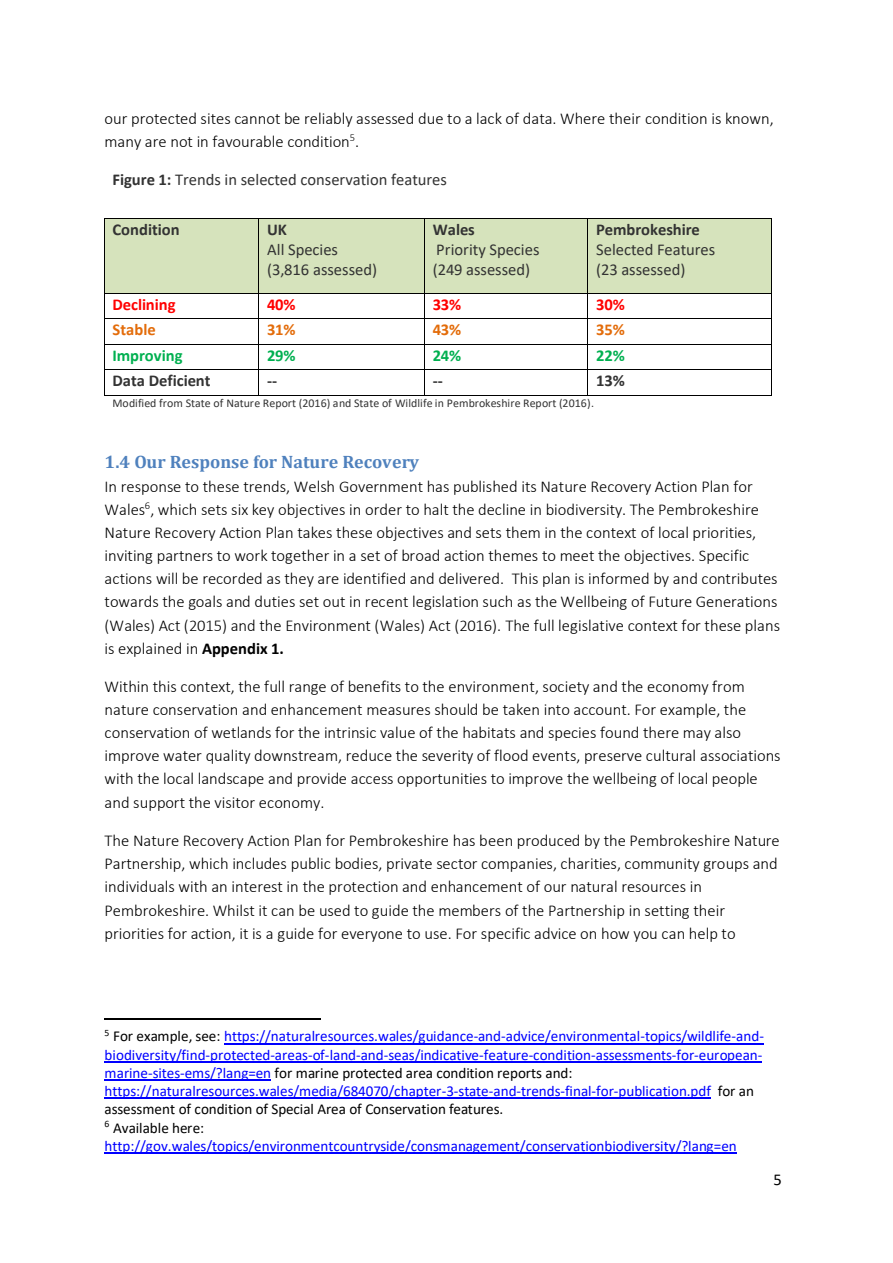
<style>
.page{position:relative;width:893px;height:1263px;background:#fff}
.page>*{position:absolute;margin:0;border:0;box-sizing:border-box;transform-origin:0 0}
.t1{font:700 18px "Cambria";color:#4f81bd}
.t2{font:300 16.5px/23.1px "Calibri";color:#000}
.t3{font:16.5px/20.1px "Calibri";color:#333}
.t4{font:700 16.5px "Calibri";color:#333}
.t5{font:700 16.5px "Calibri";letter-spacing:-.005em;color:#f00}
.t6{font:700 16.5px "Calibri";letter-spacing:-.005em;color:#00b050}
.t7{font:700 16.5px "Calibri";letter-spacing:-.005em;color:#e36c0a}
.t8{font:16.5px "Calibri";color:#000}
.t9{font:15.15px/18.3px "Calibri";color:#00f}
.t10{font:11.85px "Calibri";letter-spacing:.005em;color:#333}
.s1{font-weight:700}
.s2{color:#000}
</style>
<div class="page">
<div style="left:105px;top:219px;width:153px;height:75px;background:#d6e3bc"></div>
<div style="left:259px;top:219px;width:165px;height:75px;background:#d6e3bc"></div>
<div style="left:425px;top:219px;width:163px;height:75px;background:#d6e3bc"></div>
<div style="left:588px;top:219px;width:183px;height:75px;background:#d6e3bc"></div>
<hr style="left:106px;top:218px;width:152px;height:1px;background:#000">
<hr style="left:259px;top:218px;width:165px;height:1px;background:#000">
<hr style="left:425px;top:218px;width:163px;height:1px;background:#000">
<hr style="left:588px;top:218px;width:183px;height:1px;background:#000">
<hr style="left:104px;top:219px;width:1px;height:75px;background:#000">
<hr style="left:258px;top:219px;width:1px;height:75px;background:#000">
<hr style="left:424px;top:219px;width:1px;height:75px;background:#000">
<hr style="left:588px;top:219px;width:1px;height:75px;background:#000">
<hr style="left:771px;top:219px;width:1px;height:75px;background:#000">
<hr style="left:105px;top:294px;width:153px;height:1px;background:#000">
<hr style="left:259px;top:294px;width:165px;height:1px;background:#000">
<hr style="left:425px;top:294px;width:163px;height:1px;background:#000">
<hr style="left:588px;top:294px;width:183px;height:1px;background:#000">
<hr style="left:105px;top:318px;width:153px;height:1px;background:#000">
<hr style="left:259px;top:318px;width:165px;height:1px;background:#000">
<hr style="left:425px;top:318px;width:163px;height:1px;background:#000">
<hr style="left:588px;top:318px;width:183px;height:1px;background:#000">
<hr style="left:105px;top:344px;width:153px;height:1px;background:#000">
<hr style="left:259px;top:344px;width:165px;height:1px;background:#000">
<hr style="left:425px;top:344px;width:163px;height:1px;background:#000">
<hr style="left:588px;top:344px;width:183px;height:1px;background:#000">
<hr style="left:105px;top:369px;width:153px;height:1px;background:#000">
<hr style="left:259px;top:369px;width:165px;height:1px;background:#000">
<hr style="left:425px;top:369px;width:163px;height:1px;background:#000">
<hr style="left:588px;top:369px;width:183px;height:1px;background:#000">
<svg style="left:104px;top:294px;width:2px;height:102px"></svg>
<hr style="left:106px;top:395px;width:152px;height:1px;background:#000">
<svg style="left:258px;top:294px;width:1px;height:102px"></svg>
<hr style="left:259px;top:395px;width:165px;height:1px;background:#000">
<svg style="left:424px;top:294px;width:1px;height:102px"></svg>
<hr style="left:425px;top:395px;width:163px;height:1px;background:#000">
<hr style="left:588px;top:395px;width:183px;height:1px;background:#000">
<svg style="left:771px;top:294px;width:1px;height:102px"></svg>
<hr style="left:105px;top:1018px;width:216px;height:1px;background:#000">
<hr style="left:224px;top:1043px;width:540px;height:1px;background:#00f">
<hr style="left:105px;top:1061px;width:657px;height:1px;background:#00f">
<hr style="left:105px;top:1079px;width:166px;height:1px;background:#00f">
<hr style="left:105px;top:1098px;width:606px;height:1px;background:#00f">
<hr style="left:105px;top:1153px;width:632px;height:1px;background:#00f">
<p class="t2" style="left:105px;top:108px;width:671px">our protected sites cannot be reliably assessed due to a lack of data. Where their condition is known, many are not in favourable condition<sup>5</sup>.</p>
<p class="t3" style="left:112px;top:171px;width:336px"><span class="s1">Figure 1:</span> Trends in selected conservation features</p>
<p class="t4" style="left:112px;top:222px;width:69px">Condition</p>
<p class="t4" style="left:267px;top:222px;width:21px">UK</p>
<p class="t3" style="left:267px;top:241px;width:112px">All Species (3,816 assessed)</p>
<p class="t4" style="left:433px;top:222px;width:44px">Wales</p>
<p class="t3" style="left:433px;top:241px;width:108px">Priority Species (249 assessed)</p>
<p class="t4" style="left:596px;top:222px;width:105px">Pembrokeshire</p>
<p class="t3" style="left:596px;top:241px;width:121px">Selected Features (23 assessed)</p>
<p class="t5" style="left:112px;top:298px;width:65px">Declining</p>
<p class="t5" style="left:267px;top:298px;width:30px">40%</p>
<p class="t5" style="left:433px;top:298px;width:30px">33%</p>
<p class="t5" style="left:596px;top:298px;width:30px">30%</p>
<p class="t7" style="left:112px;top:323px;width:45px">Stable</p>
<p class="t7" style="left:267px;top:323px;width:30px">31%</p>
<p class="t7" style="left:433px;top:323px;width:30px">43%</p>
<p class="t7" style="left:596px;top:323px;width:30px">35%</p>
<p class="t6" style="left:112px;top:349px;width:72px">Improving</p>
<p class="t6" style="left:267px;top:349px;width:30px">29%</p>
<p class="t6" style="left:433px;top:349px;width:30px">24%</p>
<p class="t6" style="left:596px;top:349px;width:30px">22%</p>
<p class="t4" style="left:112px;top:373px;width:100px">Data Deficient</p>
<p class="t4" style="left:267px;top:373px;width:12px">--</p>
<p class="t4" style="left:433px;top:373px;width:12px">--</p>
<p class="t4" style="left:596px;top:373px;width:30px">13%</p>
<p class="t10" style="left:112px;top:398px;width:483px">Modified from State of Nature Report (2016) and State of Wildlife in Pembrokeshire Report (2016).</p>
<p class="t1" style="left:105px;top:451px;width:316px">1.4 Our Response for Nature Recovery</p>
<p class="t2" style="left:105px;top:476px;width:677px">In response to these trends, Welsh Government has published its Nature Recovery Action Plan for Wales<sup>6</sup>, which sets six key objectives in order to halt the decline in biodiversity. The Pembrokeshire Nature Recovery Action Plan takes these objectives and sets them in the context of local priorities, inviting partners to work together in a set of broad action themes to meet the objectives. Specific actions will be recorded as they are identified and delivered. This plan is informed by and contributes towards the goals and duties set out in recent legislation such as the Wellbeing of Future Generations (Wales) Act (2015) and the Environment (Wales) Act (2016). The full legislative context for these plans is explained in <span class="s1">Appendix 1.</span></p>
<p class="t2" style="left:105px;top:676px;width:677px">Within this context, the full range of benefits to the environment, society and the economy from nature conservation and enhancement measures should be taken into account. For example, the conservation of wetlands for the intrinsic value of the habitats and species found there may also improve water quality downstream, reduce the severity of flood events, preserve cultural associations with the local landscape and provide access opportunities to improve the wellbeing of local people and support the visitor economy.</p>
<p class="t2" style="left:105px;top:830px;width:677px">The Nature Recovery Action Plan for Pembrokeshire has been produced by the Pembrokeshire Nature Partnership, which includes public bodies, private sector companies, charities, community groups and individuals with an interest in the protection and enhancement of our natural resources in Pembrokeshire. Whilst it can be used to guide the members of the Partnership in setting their priorities for action, it is a guide for everyone to use. For specific advice on how you can help to</p>
<p class="t9" style="left:105px;top:1028px;width:661px"><sup>5</sup> <span class="s2">For example, see:</span> https://naturalresources.wales/guidance-and-advice/environmental-topics/wildlife-and&shy;biodiversity/find-protected-areas-of-land-and-seas/indicative-feature-condition-assessments-for-european&shy;marine-sites-ems/?lang=en <span class="s2">for marine protected area condition reports and: </span>https://naturalresources.wales/media/684070/chapter-3-state-and-trends-final-for-publication.pdf <span class="s2">for an assessment of condition of Special Area of Conservation features.<br></span><sup>6</sup> <span class="s2">Available here: </span>http://gov.wales/topics/environmentcountryside/consmanagement/conservationbiodiversity/?lang=en</p>
<p class="t8" style="left:773px;top:1173px;width:10px">5</p>
</div>
